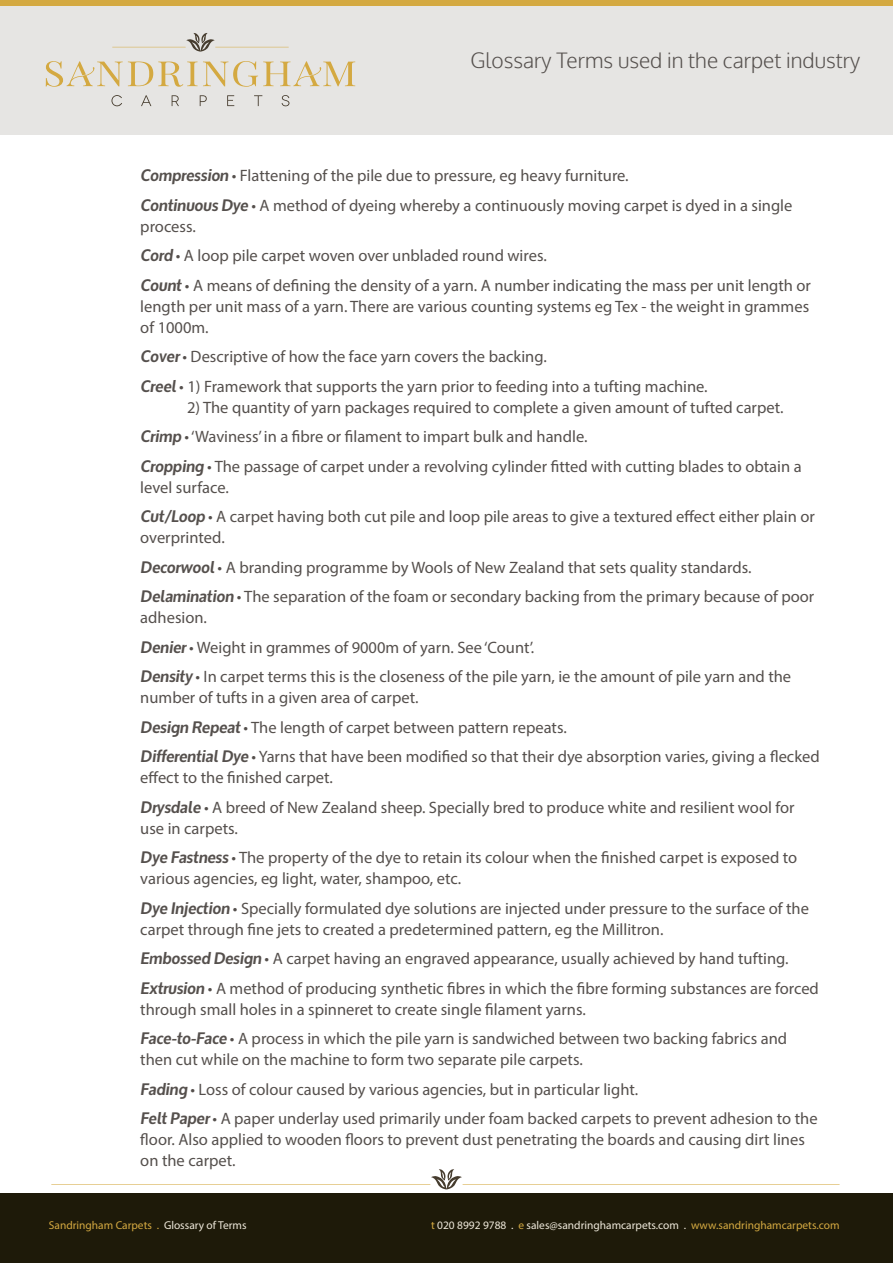
<style>
.page{position:relative;width:893px;height:1263px;background:#fff}
.page>*{position:absolute;margin:0;border:0;box-sizing:border-box;transform-origin:0 0}
.t1{font:300 21px "Oxygen";color:#55504d}
.t2{font:16.5px/21px "Myriad Pro";color:#55504d}
.t3{font:11.4px "Myriad Pro";color:#eee8da}
.t4{font:11.4px "Myriad Pro";color:#d4a941}
.s1{font-family:"Oxygen";font-weight:700;font-style:italic}
.s2{color:#eee8da}
.s3{color:#d4a941}
</style>
<div class="page">
<div style="left:0;top:1193px;width:893px;height:70px;background:#1e1a09"></div>
<svg style="left:51px;top:1169px;width:789px;height:20px"></svg>
<div style="left:0;top:0;width:893px;height:135px;background:#e6e5e3"></div>
<div style="left:0;top:0;width:893px;height:5px;background:#d4a941"></div>
<svg style="left:111px;top:95px;width:11px;height:11px"></svg>
<svg style="left:141px;top:95px;width:10px;height:11px"></svg>
<svg style="left:172px;top:95px;width:7px;height:11px"></svg>
<svg style="left:200px;top:95px;width:7px;height:11px"></svg>
<svg style="left:227px;top:95px;width:7px;height:11px"></svg>
<svg style="left:254px;top:95px;width:8px;height:11px"></svg>
<svg style="left:282px;top:95px;width:7px;height:11px"></svg>
<svg style="left:46px;top:61px;width:309px;height:26px"></svg>
<svg style="left:112px;top:33px;width:177px;height:19px"></svg>
<p class="t1" style="left:471px;top:48px;width:391px">Glossary Terms used in the carpet industry</p>
<p class="t2" style="left:140px;top:165px;width:490px"><span class="s1">Compression</span> • Flattening of the pile due to pressure, eg heavy furniture.</p>
<p class="t2" style="left:140px;top:194px;width:654px"><span class="s1">Continuous Dye</span> • A method of dyeing whereby a continuously moving carpet is dyed in a single process.</p>
<p class="t2" style="left:140px;top:245px;width:408px"><span class="s1">Cord</span> • A loop pile carpet woven over unbladed round wires.</p>
<p class="t2" style="left:140px;top:274px;width:672px;text-align:justify"><span class="s1">Count</span> • A means of defining the density of a yarn. A number indicating the mass per unit length or length per unit mass of a yarn. There are various counting systems eg Tex - the weight in grammes of 1000m.</p>
<p class="t2" style="left:140px;top:346px;width:408px"><span class="s1">Cover</span> • Descriptive of how the face yarn covers the backing.</p>
<p class="t2" style="left:140px;top:375px;width:569px"><span class="s1">Creel</span> • 1) Framework that supports the yarn prior to feeding into a tufting machine.</p>
<p class="t2" style="left:187px;top:396px;width:598px">2) The quantity of yarn packages required to complete a given amount of tufted carpet.</p>
<p class="t2" style="left:140px;top:426px;width:449px"><span class="s1">Crimp</span> • ‘Waviness’ in a fibre or filament to impart bulk and handle.</p>
<p class="t2" style="left:140px;top:455px;width:663px"><span class="s1">Cropping</span> • The passage of carpet under a revolving cylinder fitted with cutting blades to obtain a level surface.</p>
<p class="t2" style="left:140px;top:506px;width:676px"><span class="s1">Cut/Loop</span> • A carpet having both cut pile and loop pile areas to give a textured effect either plain or overprinted.</p>
<p class="t2" style="left:140px;top:556px;width:613px"><span class="s1">Decorwool</span> • A branding programme by Wools of New Zealand that sets quality standards.</p>
<p class="t2" style="left:140px;top:586px;width:675px"><span class="s1">Delamination</span> • The separation of the foam or secondary backing from the primary because of poor adhesion.</p>
<p class="t2" style="left:140px;top:636px;width:395px"><span class="s1">Denier</span> • Weight in grammes of 9000m of yarn. See ‘Count’.</p>
<p class="t2" style="left:140px;top:666px;width:652px"><span class="s1">Density</span> • In carpet terms this is the closeness of the pile yarn, ie the amount of pile yarn and the number of tufts in a given area of carpet.</p>
<p class="t2" style="left:140px;top:716px;width:428px"><span class="s1">Design Repeat</span> • The length of carpet between pattern repeats.</p>
<p class="t2" style="left:140px;top:746px;width:681px"><span class="s1">Differential Dye</span> • Yarns that have been modified so that their dye absorption varies, giving a flecked effect to the finished carpet.</p>
<p class="t2" style="left:140px;top:796px;width:656px"><span class="s1">Drysdale</span> • A breed of New Zealand sheep. Specially bred to produce white and resilient wool for use in carpets.</p>
<p class="t2" style="left:140px;top:847px;width:658px"><span class="s1">Dye Fastness</span> • The property of the dye to retain its colour when the finished carpet is exposed to various agencies, eg light, water, shampoo, etc.</p>
<p class="t2" style="left:140px;top:897px;width:670px"><span class="s1">Dye Injection</span> • Specially formulated dye solutions are injected under pressure to the surface of the carpet through fine jets to created a predetermined pattern, eg the Millitron.</p>
<p class="t2" style="left:140px;top:948px;width:650px"><span class="s1">Embossed Design</span> • A carpet having an engraved appearance, usually achieved by hand tufting.</p>
<p class="t2" style="left:140px;top:977px;width:680px"><span class="s1">Extrusion</span> • A method of producing synthetic fibres in which the fibre forming substances are forced through small holes in a spinneret to create single filament yarns.</p>
<p class="t2" style="left:140px;top:1028px;width:648px"><span class="s1">Face-to-Face</span> • A process in which the pile yarn is sandwiched between two backing fabrics and then cut while on the machine to form two separate pile carpets.</p>
<p class="t2" style="left:140px;top:1078px;width:499px"><span class="s1">Fading</span> • Loss of colour caused by various agencies, but in particular light.</p>
<p class="t2" style="left:140px;top:1108px;width:679px"><span class="s1">Felt Paper</span> • A paper underlay used primarily under foam backed carpets to prevent adhesion to the floor. Also applied to wooden floors to prevent dust penetrating the boards and causing dirt lines on the carpet.</p>
<p class="t4" style="left:49px;top:1218px;width:199px">Sandringham Carpets . <span class="s2">Glossary of Terms</span></p>
<p class="t3" style="left:431px;top:1218px;width:410px"><span class="s3">t</span> 020 8992 9788 . <span class="s3">e</span> sales@sandringhamcarpets.com . <span class="s3">www.sandringhamcarpets.com</span></p>
</div>
